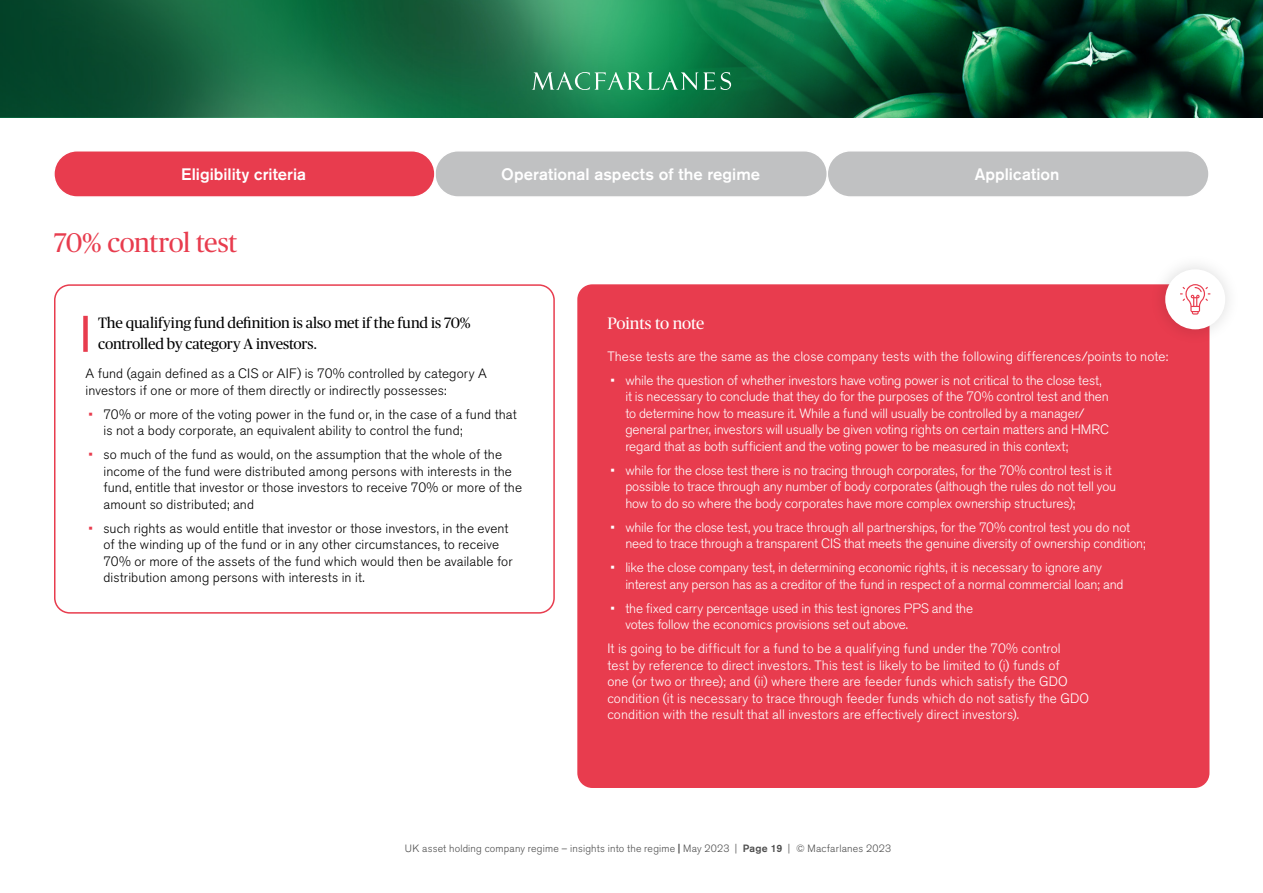
<style>
.page{position:relative;width:1263px;height:893px;background:#fff}
.page>*{position:absolute;margin:0;border:0;box-sizing:border-box;transform-origin:0 0}
.t1{font:27px "Publico Headline";letter-spacing:-.02em;color:#e83c4e}
.t2{font:500 16.5px "Akzidenz Grotesk BQ";letter-spacing:.005em;color:#fff}
.t3{font:16.5px "Publico Headline";letter-spacing:-.015em;color:#fff}
.t4{font:15px/21px "Publico Headline";letter-spacing:-.005em;color:#000}
.t5{font:300 13.5px/16.5px "Akzidenz Grotesk BQ";letter-spacing:-.01em;color:#fff}
.t6{font:300 13.5px/16.5px "Akzidenz Grotesk BQ";letter-spacing:.01em;color:#000}
.t7{font:300 13.5px/16.5px "Akzidenz Grotesk BQ";letter-spacing:.01em;color:#fff}
.t8{font:300 10.5px "Akzidenz Grotesk BQ";letter-spacing:.015em;color:#4d4d4d}
.s1{color:#e83c4e}
.s2{font-weight:500}
</style>
<div class="page">
<div style="left:827px;top:151px;width:382px;height:46px;background:#c0c1c2;border-radius:23px"></div>
<div style="left:826px;top:150px;width:384px;height:48px;border:2px solid #fff;border-radius:23px"></div>
<div style="left:435px;top:151px;width:392px;height:46px;background:#c0c1c2;border-radius:23px"></div>
<div style="left:434px;top:150px;width:394px;height:48px;border:2px solid #fff;border-radius:23px"></div>
<div style="left:54px;top:151px;width:381px;height:46px;background:#e83c4e;border-radius:23px"></div>
<div style="left:53px;top:150px;width:383px;height:48px;border:2px solid #fff;border-radius:23px"></div>
<img style="left:472px;top:0;width:197px;height:118px">
<img style="left:669px;top:0;width:594px;height:118px">
<svg style="left:0;top:0;width:472px;height:118px;background:#12613c"></svg>
<svg style="left:532px;top:72px;width:183px;height:18px;background:#48a377"></svg>
<svg style="left:721px;top:72px;width:10px;height:18px"></svg>
<div style="left:83px;top:316px;width:5px;height:36px;background:#e83c4e"></div>
<div style="left:54px;top:284px;width:501px;height:330px;border:2px solid #e83c4e;border-radius:15px"></div>
<div style="left:577px;top:284px;width:632px;height:504px;background:#e83c4e;border-radius:15px"></div>
<div style="left:1149px;top:253px;width:92px;height:92px;background:#000;opacity:.15"></div>
<div style="left:1165px;top:269px;width:60px;height:60px;background:#fff;border-radius:50%"></div>
<svg style="left:1180px;top:284px;width:30px;height:31px"></svg>
<p class="t2" style="left:181px;top:164px;width:127px">Eligibility criteria</p>
<p class="t2" style="left:501px;top:164px;width:260px">Operational aspects of the regime</p>
<p class="t2" style="left:975px;top:164px;width:86px">Application</p>
<h1 class="t1" style="left:54px;top:224px;width:185px">70% control test</h1>
<p class="t4" style="left:98px;top:311px;width:374px">The qualifying fund definition is also met if the fund is 70% controlled by category A investors.</p>
<p class="t6" style="left:86px;top:365px;width:403px">A fund (again defined as a CIS or AIF) is 70% controlled by category A investors if one or more of them directly or indirectly possesses:</p>
<p class="t6" style="left:103px;top:406px;width:415px;text-indent:-15px"><span class="s1">•</span> 70% or more of the voting power in the fund or, in the case of a fund that is not a body corporate, an equivalent ability to control the fund;</p>
<p class="t6" style="left:103px;top:446px;width:420px;text-indent:-15px"><span class="s1">•</span> so much of the fund as would, on the assumption that the whole of the income of the fund were distributed among persons with interests in the fund, entitle that investor or those investors to receive 70% or more of the amount so distributed; and</p>
<p class="t6" style="left:103px;top:520px;width:411px;text-indent:-15px"><span class="s1">•</span> such rights as would entitle that investor or those investors, in the event of the winding up of the fund or in any other circumstances, to receive 70% or more of the assets of the fund which would then be available for distribution among persons with interests in it.</p>
<p class="t3" style="left:607px;top:312px;width:99px">Points to note</p>
<p class="t7" style="left:607px;top:348px;width:562px">These tests are the same as the close company tests with the following differences/points to note:</p>
<p class="t5" style="left:625px;top:372px;width:485px;text-indent:-15px">• while the question of whether investors have voting power is not critical to the close test, it is necessary to conclude that they do for the purposes of the 70% control test and then to determine how to measure it. While a fund will usually be controlled by a manager/ general partner, investors will usually be given voting rights on certain matters and HMRC regard that as both sufficient and the voting power to be measured in this context;</p>
<p class="t5" style="left:625px;top:462px;width:492px;text-indent:-15px">• while for the close test there is no tracing through corporates, for the 70% control test is it possible to trace through any number of body corporates (although the rules do not tell you how to do so where the body corporates have more complex ownership structures);</p>
<p class="t5" style="left:625px;top:519px;width:522px;text-indent:-15px">• while for the close test, you trace through all partnerships, for the 70% control test you do not need to trace through a transparent CIS that meets the genuine diversity of ownership condition;</p>
<p class="t5" style="left:625px;top:559px;width:500px;text-indent:-15px">• like the close company test, in determining economic rights, it is necessary to ignore any interest any person has as a creditor of the fund in respect of a normal commercial loan; and</p>
<p class="t5" style="left:625px;top:600px;width:349px;text-indent:-15px">• the fixed carry percentage used in this test ignores PPS and the votes follow the economics provisions set out above.</p>
<p class="t7" style="left:607px;top:640px;width:483px">It is going to be difficult for a fund to be a qualifying fund under the 70% control<br>test by reference to direct investors. This test is likely to be limited to (i) funds of<br>one (or two or three); and (ii) where there are feeder funds which satisfy the GDO condition (it is necessary to trace through feeder funds which do not satisfy the GDO condition with the result that all investors are effectively direct investors).</p>
<p class="t8" style="left:405px;top:842px;width:488px">UK asset holding company regime – insights into the regime <span class="s2">|</span> May 2023 | <span class="s2">Page 19</span> | © Macfarlanes 2023</p>
</div>
